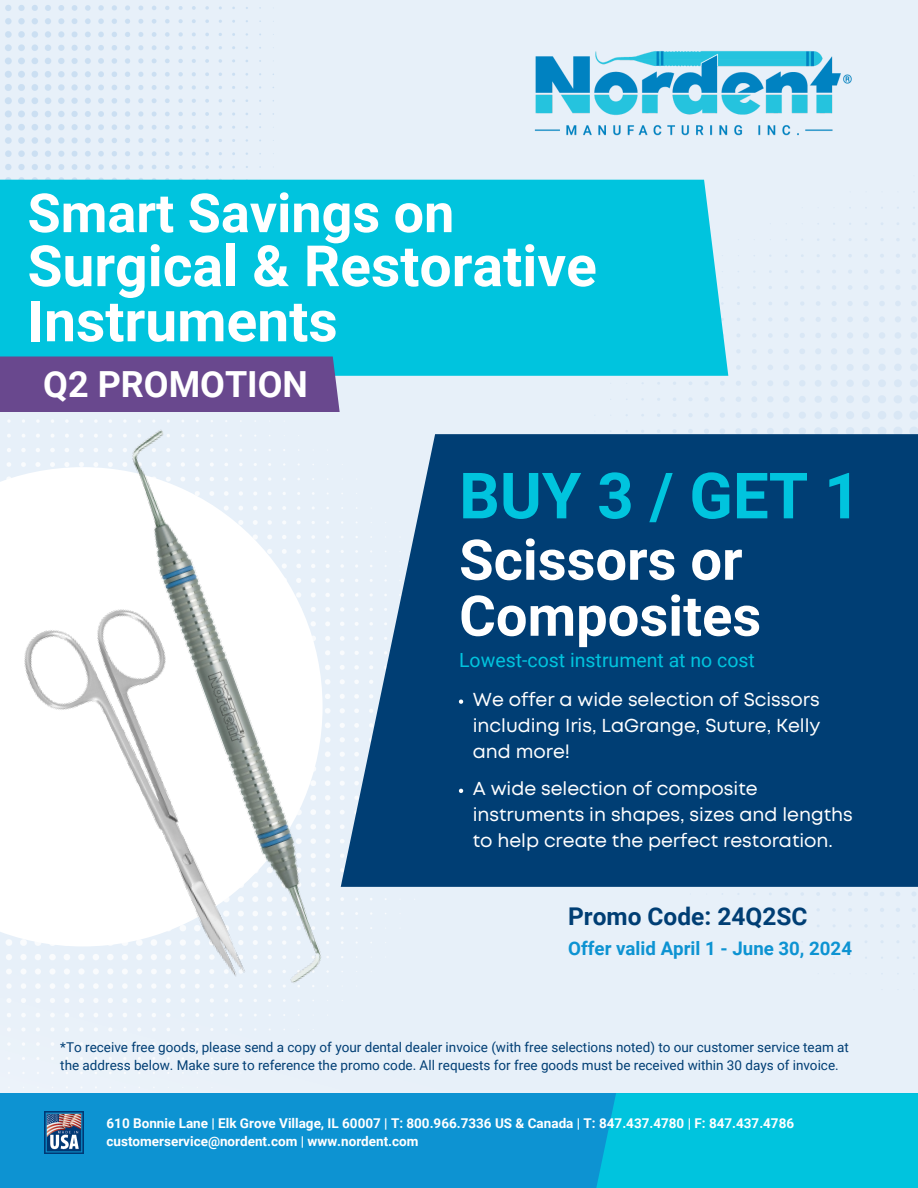
<style>
.page{position:relative;width:918px;height:1188px;background:#fff}
.page>*{position:absolute;margin:0;border:0;box-sizing:border-box;transform-origin:0 0}
.t1{font:700 63.75px "Roboto";color:#00c4de}
.t2{font:700 57px/55.2px "Roboto";color:#fff}
.t3{font:700 56.1px/55.9px "Roboto";color:#fff}
.t4{font:700 54px "Roboto";color:#fff}
.t5{font:700 36px "Roboto";color:#fff}
.t6{font:700 24.45px "Roboto";color:#003e74}
.t7{font:19.5px "Roboto";color:#00c4de}
.t8{font:18.75px/26px "Mont";color:#fff;text-align:justify}
.t9{font:700 18.75px "Roboto";color:#0d93d2}
.t10{font:13.5px/18px "Roboto";color:#003e74}
.t11{font:700 13.5px "Roboto";color:#fff}
</style>
<div class="page">
<div style="left:0;top:0;width:918px;height:1093px;background:#e7f0f9"></div>
<div style="left:0;top:180px;width:728px;height:196px;background:#00c4de"></div>
<svg style="left:0;top:467px;width:93px;height:108px"></svg>
<div style="left:0;top:357px;width:340px;height:55px;background:#69488e"></div>
<img style="left:523px;top:37px;width:340px;height:112px">
<div style="left:357px;top:434px;width:561px;height:453px;background:#003e74"></div>
<div style="left:0;top:1093px;width:918px;height:95px;background:#0d93d2"></div>
<div style="left:596px;top:1093px;width:322px;height:95px;background:#00c4de"></div>
<img style="left:45px;top:1112px;width:38px;height:41px">
<img style="left:0;top:575px;width:312px;height:442px">
<img style="left:93px;top:428px;width:264px;height:560px">
<svg style="left:459px;top:700px;width:4px;height:4px"></svg>
<svg style="left:459px;top:789px;width:4px;height:4px"></svg>
<p class="t4" style="left:28px;top:182px;width:428px">Smart Savings on</p>
<p class="t2" style="left:28px;top:239px;width:571px">Surgical &amp; Restorative<br>Instruments</p>
<p class="t5" style="left:43px;top:363px;width:266px">Q2 PROMOTION</p>
<p class="t1" style="left:459px;top:459px;width:403px">BUY 3 / GET 1</p>
<h1 class="t3" style="left:459px;top:533px;width:304px">Scissors or<br>Composites</h1>
<h3 class="t7" style="left:459px;top:649px;width:297px">Lowest-cost instrument at no cost</h3>
<p class="t8" style="left:473px;top:688px;width:349px">We offer a wide selection of Scissors including Iris, LaGrange, Suture, Kelly and more!</p>
<p class="t8" style="left:473px;top:777px;width:381px;text-align:left">A wide selection of composite instruments in shapes, sizes and lengths to help create the perfect restoration.</p>
<p class="t6" style="left:568px;top:902px;width:241px">Promo Code: 24Q2SC</p>
<h4 class="t9" style="left:568px;top:938px;width:285px">Offer valid April 1 - June 30, 2024</h4>
<p class="t10" style="left:60px;top:1039px;width:790px">*To receive free goods, please send a copy of your dental dealer invoice (with free selections noted) to our customer service team at the address below. Make sure to reference the promo code. All requests for free goods must be received within 30 days of invoice.</p>
<h5 class="t11" style="left:107px;top:1116px;width:689px">610 Bonnie Lane | Elk Grove Village, IL 60007 | T: 800.966.7336 US &amp; Canada | T: 847.437.4780 | F: 847.437.4786</h5>
<p class="t11" style="left:107px;top:1134px;width:313px">customerservice@nordent.com | www.nordent.com</p>
</div>
